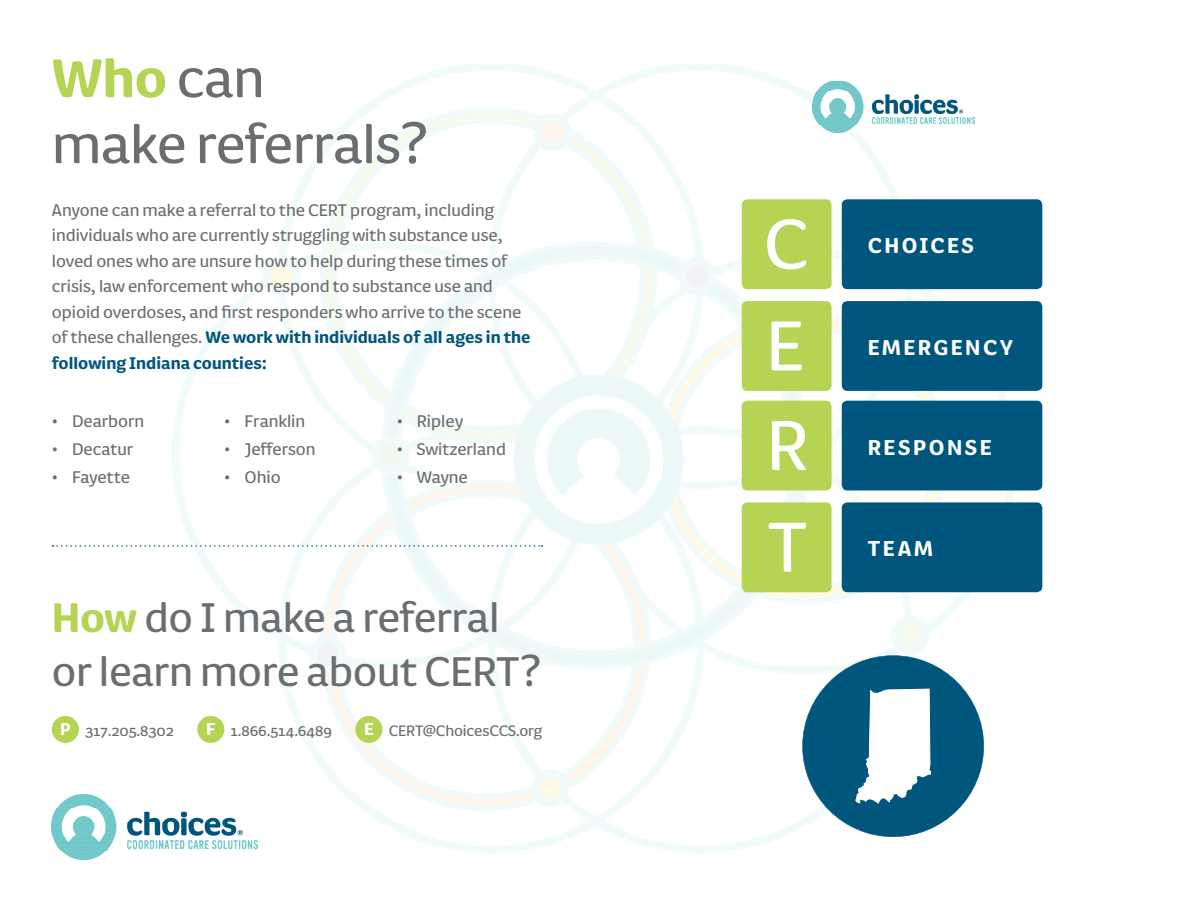
<style>
.page{position:relative;width:1188px;height:918px;background:#fff}
.page>*{position:absolute;margin:0;border:0;box-sizing:border-box;transform-origin:0 0}
.t1{font:63px/66px "FS Pimlico";letter-spacing:-.005em;color:#6c6d70}
.t2{font:48px/54px "FS Pimlico";letter-spacing:-.005em;color:#6c6d70}
.t3{font:700 24.9px "FS Pimlico";letter-spacing:.1em;color:#fff}
.t4{font:700 20.1px "FS Pimlico";color:#fff}
.t5{font:19.5px/25.5px "FS Pimlico";color:#6c6d70}
.t6{font:17.55px "FS Pimlico";letter-spacing:-.005em;color:#6c6d70}
.s1{font-weight:700;color:#b5d453}
.s2{font-weight:700;color:#00567d}
</style>
<div class="page">
<img style="left:172px;top:64px;width:844px;height:789px">
<img style="left:812px;top:81px;width:162px;height:51px">
<img style="left:52px;top:794px;width:206px;height:65px">
<svg style="left:53px;top:545px;width:489px;height:2px"></svg>
<div style="left:52px;top:716px;width:27px;height:27px;background:#b5d453;border-radius:50%"></div>
<div style="left:197px;top:716px;width:27px;height:27px;background:#b5d453;border-radius:50%"></div>
<div style="left:355px;top:716px;width:27px;height:27px;background:#b5d453;border-radius:50%"></div>
<div style="left:842px;top:199px;width:200px;height:90px;background:#00567d;border-radius:6px"></div>
<div style="left:842px;top:401px;width:200px;height:89px;background:#00567d;border-radius:6px"></div>
<div style="left:842px;top:301px;width:200px;height:90px;background:#00567d;border-radius:6px"></div>
<div style="left:842px;top:502px;width:200px;height:90px;background:#00567d;border-radius:6px"></div>
<div style="left:742px;top:199px;width:90px;height:90px;background:#b5d453;border-radius:6px"></div>
<div style="left:742px;top:401px;width:90px;height:89px;background:#b5d453;border-radius:6px"></div>
<div style="left:742px;top:301px;width:90px;height:90px;background:#b5d453;border-radius:6px"></div>
<div style="left:742px;top:502px;width:90px;height:90px;background:#b5d453;border-radius:6px"></div>
<svg style="left:767px;top:219px;width:39px;height:50px"></svg>
<svg style="left:772px;top:322px;width:30px;height:48px"></svg>
<svg style="left:772px;top:421px;width:34px;height:49px"></svg>
<svg style="left:769px;top:523px;width:37px;height:49px"></svg>
<svg style="left:802px;top:655px;width:182px;height:198px"></svg>
<p class="t1" style="left:52px;top:43px;width:377px"><span class="s1">Who</span> can<br>make referrals?</p>
<p class="t5" style="left:52px;top:196px;width:480px">Anyone can make a referral to the CERT program, including individuals who are currently struggling with substance use, loved ones who are unsure how to help during these times of crisis, law enforcement who respond to substance use and opioid overdoses, and first responders who arrive to the scene of these challenges. <span class="s2">We work with individuals of all ages in the following Indiana counties:</span></p>
<p class="t5" style="left:52px;top:407px;width:94px">• Dearborn</p>
<p class="t5" style="left:52px;top:436px;width:83px">• Decatur</p>
<p class="t5" style="left:52px;top:464px;width:80px">• Fayette</p>
<p class="t5" style="left:224px;top:407px;width:83px">• Franklin</p>
<p class="t5" style="left:224px;top:436px;width:93px">• Jefferson</p>
<p class="t5" style="left:224px;top:464px;width:58px">• Ohio</p>
<p class="t5" style="left:397px;top:407px;width:68px">• Ripley</p>
<p class="t5" style="left:397px;top:436px;width:111px">• Switzerland</p>
<p class="t5" style="left:397px;top:464px;width:73px">• Wayne</p>
<p class="t2" style="left:52px;top:589px;width:491px"><span class="s1">How</span> do I make a referral or learn more about CERT?</p>
<p class="t4" style="left:60px;top:714px;width:12px">P</p>
<p class="t6" style="left:85px;top:718px;width:90px">317.205.8302</p>
<p class="t4" style="left:206px;top:714px;width:11px">F</p>
<p class="t6" style="left:231px;top:718px;width:103px">1.866.514.6489</p>
<p class="t4" style="left:364px;top:714px;width:11px">E</p>
<p class="t6" style="left:389px;top:718px;width:155px">CERT@ChoicesCCS.org</p>
<p class="t3" style="left:868px;top:227px;width:108px">CHOICES</p>
<p class="t3" style="left:868px;top:329px;width:147px">EMERGENCY</p>
<p class="t3" style="left:868px;top:428px;width:126px">RESPONSE</p>
<p class="t3" style="left:868px;top:530px;width:67px">TEAM</p>
</div>
